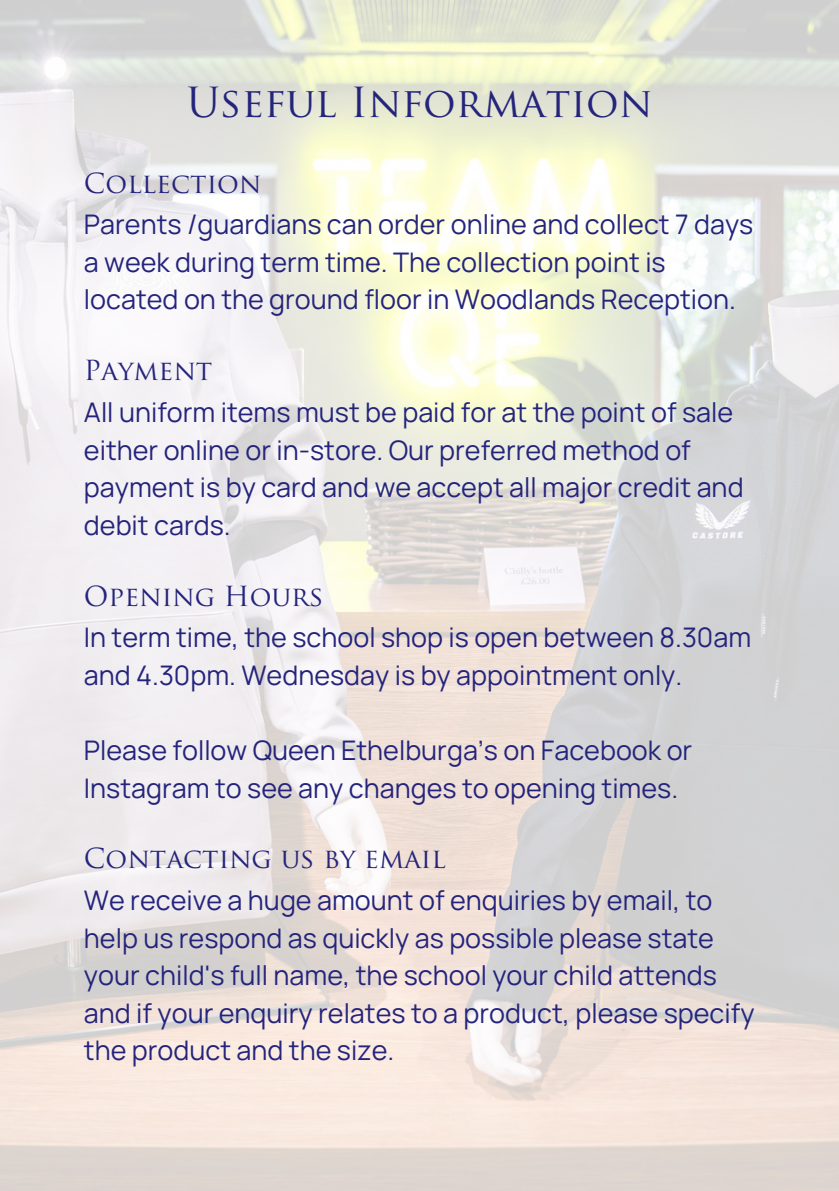
<style>
.page{position:relative;width:839px;height:1191px;background:#fff}
.page>*{position:absolute;margin:0;border:0;box-sizing:border-box;transform-origin:0 0}
.t1{font:40.4px "Trajan Pro";color:#24247c}
.t2{font:27px/37.6px "Manrope";color:#24247c}
.t3{font:27px "Trajan Pro";color:#24247c}
</style>
<div class="page">
<img style="left:0;top:0;width:838px;height:1191px">
<p class="t1" style="left:187px;top:87px;width:467px">Useful Information</p>
<h1 class="t3" style="left:84px;top:172px;width:179px">Collection</h1>
<p class="t2" style="left:84px;top:205px;width:671px">Parents /guardians can order online and collect 7 days a week during term time. The collection point is located on the ground floor in Woodlands Reception.</p>
<p class="t3" style="left:84px;top:360px;width:130px">Payment</p>
<p class="t2" style="left:84px;top:393px;width:661px">All uniform items must be paid for at the point of sale either online or in-store. Our preferred method of payment is by card and we accept all major credit and debit cards.</p>
<p class="t3" style="left:84px;top:585px;width:241px">Opening Hours</p>
<p class="t2" style="left:84px;top:618px;width:668px">In term time, the school shop is open between 8.30am and 4.30pm. Wednesday is by appointment only.</p>
<p class="t2" style="left:84px;top:731px;width:610px">Please follow Queen Ethelburga’s on Facebook or<br>Instagram to see any changes to opening times.</p>
<p class="t3" style="left:84px;top:848px;width:363px">Contacting us by email</p>
<p class="t2" style="left:84px;top:881px;width:672px">We receive a huge amount of enquiries by email, to help us respond as quickly as possible please state your child's full name, the school your child attends and if your enquiry relates to a product, please specify the product and the size.</p>
</div>
